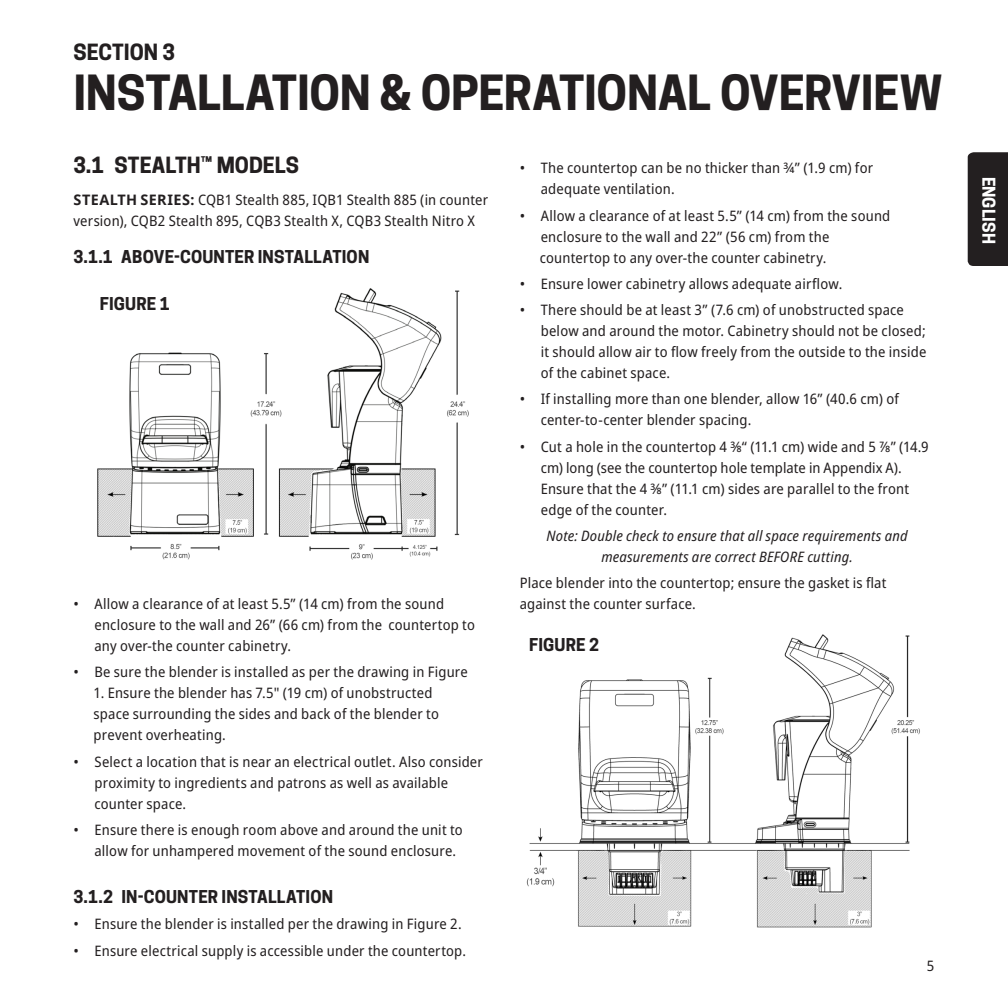
<style>
.page{position:relative;width:1008px;height:1008px;background:#fff}
.page>*{position:absolute;margin:0;border:0;box-sizing:border-box;transform-origin:0 0}
.Heading_2{font:700 45.5px "Cooper Hewitt";letter-spacing:-.005em;color:#231f20}
.Heading_4{font:700 21px "Cooper Hewitt";color:#231f20}
.Heading_5{font:700 16.62px "Cooper Hewitt";letter-spacing:.01em;color:#231f20}
.t1{font:700 16.62px "Cooper Hewitt";color:#fff}
.Body_Text{font:semi-condensed 14.35px/21px "Noto Sans";letter-spacing:.015em;color:#231f20}
.Bullets_-_Unordered{font:italic semi-condensed 14.35px/21px "Noto Sans";letter-spacing:.015em;color:#231f20;text-align:center}
.Bullets_-_Unordered-2{font:semi-condensed 14.35px/21px "Noto Sans";letter-spacing:.015em;color:#231f20}
.s1{font-weight:700;font-stretch:normal}
</style>
<div class="page">
<div style="left:967px;top:152px;width:41px;height:114px;background:#231f20"></div>
<img style="left:97px;top:288px;width:372px;height:272px">
<img style="left:526px;top:634px;width:394px;height:294px">
<p class="Heading_4" style="left:74px;top:39px;width:103px">SECTION 3</p>
<p class="Heading_2" style="left:74px;top:66px;width:870px">INSTALLATION &amp; OPERATIONAL OVERVIEW</p>
<p class="Heading_4" style="left:74px;top:153px;width:227px">3.1 STEALTH™ MODELS</p>
<p class="Body_Text" style="left:74px;top:189px;width:416px"><span class="s1">STEALTH SERIES:</span> CQB1 Stealth 885, IQB1 Stealth 885 (in counter version), CQB2 Stealth 895, CQB3 Stealth X, CQB3 Stealth Nitro X</p>
<p class="Heading_5" style="left:74px;top:246px;width:297px">3.1.1 ABOVE-COUNTER INSTALLATION</p>
<p class="Heading_5" style="left:100px;top:294px;width:71px">FIGURE 1</p>
<p class="Body_Text" style="left:94px;top:594px;width:382px;text-indent:-21px">• Allow a clearance of at least 5.5” (14 cm) from the sound enclosure to the wall and 26” (66 cm) from the countertop to any over-the counter cabinetry.</p>
<p class="Body_Text" style="left:74px;top:662px;width:396px">• Be sure the blender is installed as per the drawing in Figure</p>
<p class="Body_Text" style="left:94px;top:683px;width:347px">1. Ensure the blender has 7.5" (19 cm) of unobstructed space surrounding the sides and back of the blender to prevent overheating.</p>
<p class="Body_Text" style="left:94px;top:751px;width:390px;text-indent:-21px">• Select a location that is near an electrical outlet. Also consider proximity to ingredients and patrons as well as available counter space.</p>
<p class="Body_Text" style="left:94px;top:819px;width:370px;text-indent:-21px">• Ensure there is enough room above and around the unit to allow for unhampered movement of the sound enclosure.</p>
<p class="Heading_5" style="left:74px;top:887px;width:261px">3.1.2 IN-COUNTER INSTALLATION</p>
<p class="Body_Text" style="left:74px;top:914px;width:390px">• Ensure the blender is installed per the drawing in Figure 2.</p>
<p class="Body_Text" style="left:74px;top:940px;width:394px">• Ensure electrical supply is accessible under the countertop.</p>
<p class="Body_Text" style="left:541px;top:158px;width:334px;text-indent:-21px">• The countertop can be no thicker than ¾” (1.9 cm) for adequate ventilation.</p>
<p class="Body_Text" style="left:540px;top:205px;width:352px;text-indent:-20px">• Allow a clearance of at least 5.5” (14 cm) from the sound enclosure to the wall and 22” (56 cm) from the countertop to any over-the counter cabinetry.</p>
<p class="Body_Text" style="left:520px;top:273px;width:324px">• Ensure lower cabinetry allows adequate airflow.</p>
<p class="Body_Text" style="left:541px;top:300px;width:387px;text-indent:-21px">• There should be at least 3” (7.6 cm) of unobstructed space below and around the motor. Cabinetry should not be closed; it should allow air to flow freely from the outside to the inside of the cabinet space.</p>
<p class="Body_Text" style="left:541px;top:389px;width:360px;text-indent:-21px">• If installing more than one blender, allow 16” (40.6 cm) of center-to-center blender spacing.</p>
<p class="Body_Text" style="left:541px;top:436px;width:390px;text-indent:-21px">• Cut a hole in the countertop 4 ⅜“ (11.1 cm) wide and 5 ⅞” (14.9 cm) long (see the countertop hole template in Appendix A).<br>Ensure that the 4 ⅜” (11.1 cm) sides are parallel to the front edge of the counter.</p>
<p class="Bullets_-_Unordered" style="left:547px;top:525px;width:363px">Note: Double check to ensure that all space requirements and measurements are correct BEFORE cutting.</p>
<p class="Bullets_-_Unordered-2" style="left:520px;top:573px;width:368px">Place blender into the countertop; ensure the gasket is flat against the counter surface.</p>
<p class="Heading_5" style="left:529px;top:635px;width:71px">FIGURE 2</p>
<p class="Body_Text" style="left:927px;top:956px;width:9px">5</p>
<p class="t1" style="left:998px;top:177px;width:68px;rotate:90deg">ENGLISH</p>
</div>
